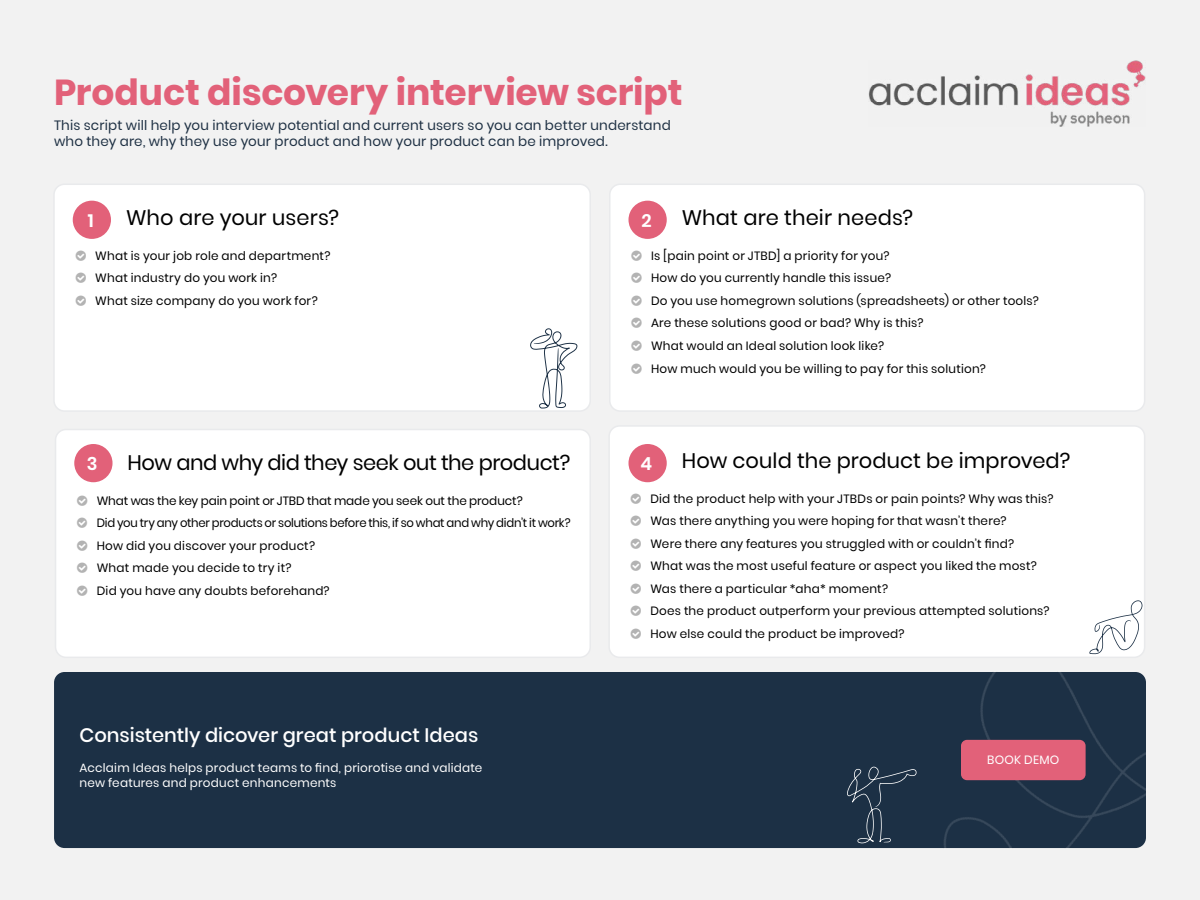
<style>
.page{position:relative;width:1200px;height:900px;background:#f2f2f2}
.page>*{position:absolute;margin:0;border:0;box-sizing:border-box;transform-origin:0 0}
.t1{font:700 36px "Poppins";letter-spacing:-.005em;color:#e26179}
.t2{font:21px "Poppins";color:#000}
.t3{font:21px "Poppins";letter-spacing:-.02em;color:#000}
.t4{font:500 19.5px "Poppins";color:#fff}
.t5{font:600 18px "Poppins";color:#fff}
.t6{font:13.5px/16.2px "Poppins";letter-spacing:.015em;color:#1f3144}
.t7{font:12px "Poppins";letter-spacing:.02em;color:#000}
.t8{font:12px/15px "Poppins";letter-spacing:.02em;color:#fff}
.t9{font:12px "Poppins";letter-spacing:-.02em;color:#000}
.t10{font:12px "Poppins";letter-spacing:-.005em;color:#000}
.s1{color:#b3b3b3}
</style>
<div class="page">
<img style="left:868px;top:61px;width:278px;height:65px">
<div style="left:610px;top:184px;width:535px;height:227px;background:#fff;border-radius:10px"></div>
<div style="left:609px;top:184px;width:536px;height:228px;border:2px solid #e9eaec;border-radius:10px"></div>
<div style="left:609px;top:426px;width:536px;height:231px;background:#fff;border-radius:10px"></div>
<div style="left:608px;top:425px;width:537px;height:233px;border:2px solid #e9eaec;border-radius:10px"></div>
<div style="left:56px;top:430px;width:534px;height:227px;background:#fff;border-radius:10px"></div>
<div style="left:55px;top:429px;width:536px;height:229px;border:2px solid #e9eaec;border-radius:10px"></div>
<div style="left:54px;top:184px;width:536px;height:227px;background:#fff;border-radius:10px"></div>
<div style="left:53px;top:184px;width:538px;height:228px;border:2px solid #e9eaec;border-radius:10px"></div>
<div style="left:73px;top:201px;width:38px;height:38px;background:#e26179;border-radius:50%"></div>
<div style="left:74px;top:444px;width:39px;height:38px;background:#e26179;border-radius:50%"></div>
<div style="left:628px;top:444px;width:39px;height:38px;background:#e26179;border-radius:50%"></div>
<div style="left:628px;top:201px;width:39px;height:38px;background:#e26179;border-radius:50%"></div>
<div style="left:54px;top:672px;width:1092px;height:176px;background:#1c3045;border-radius:10px"></div>
<img style="left:860px;top:672px;width:286px;height:176px">
<div style="left:961px;top:740px;width:125px;height:40px;background:#e26179;border-radius:6px"></div>
<svg style="left:530px;top:328px;width:47px;height:81px"></svg>
<svg style="left:847px;top:767px;width:70px;height:76px"></svg>
<svg style="left:1089px;top:600px;width:54px;height:54px"></svg>
<h1 class="t1" style="left:54px;top:71px;width:630px">Product discovery interview script</h1>
<p class="t6" style="left:54px;top:117px;width:618px">This script will help you interview potential and current users so you can better understand who they are, why they use your product and how your product can be improved.</p>
<h2 class="t2" style="left:126px;top:206px;width:215px">Who are your users?</h2>
<p class="t7" style="left:76px;top:248px;width:256px"><span class="s1">□</span> What is your job role and department?</p>
<p class="t7" style="left:76px;top:271px;width:203px"><span class="s1">□</span> What industry do you work in?</p>
<p class="t7" style="left:76px;top:293px;width:244px"><span class="s1">□</span> What size company do you work for?</p>
<h3 class="t5" style="left:88px;top:210px;width:7px">1</h3>
<h2 class="t2" style="left:682px;top:206px;width:233px">What are their needs?</h2>
<p class="t7" style="left:632px;top:248px;width:260px"><span class="s1">□</span> Is [pain point or JTBD] a priority for you?</p>
<p class="t7" style="left:632px;top:271px;width:261px"><span class="s1">□</span> How do you currently handle this issue?</p>
<p class="t7" style="left:632px;top:293px;width:409px"><span class="s1">□</span> Do you use homegrown solutions (spreadsheets) or other tools?</p>
<p class="t7" style="left:632px;top:316px;width:293px"><span class="s1">□</span> Are these solutions good or bad? Why is this?</p>
<p class="t7" style="left:632px;top:338px;width:254px"><span class="s1">□</span> What would an Ideal solution look like?</p>
<p class="t7" style="left:632px;top:362px;width:356px"><span class="s1">□</span> How much would you be willing to pay for this solution?</p>
<h3 class="t5" style="left:641px;top:210px;width:12px">2</h3>
<h2 class="t2" style="left:682px;top:449px;width:390px">How could the product be improved?</h2>
<p class="t7" style="left:631px;top:492px;width:424px"><span class="s1">□</span> Did the product help with your JTBDs or pain points? Why was this?</p>
<p class="t7" style="left:631px;top:514px;width:377px"><span class="s1">□</span> Was there anything you were hoping for that wasn’t there?</p>
<p class="t7" style="left:631px;top:537px;width:385px"><span class="s1">□</span> Were there any features you struggled with or couldn’t find?</p>
<p class="t7" style="left:631px;top:559px;width:408px"><span class="s1">□</span> What was the most useful feature or aspect you liked the most?</p>
<p class="t7" style="left:631px;top:582px;width:259px"><span class="s1">□</span> Was there a particular *aha* moment?</p>
<p class="t7" style="left:631px;top:604px;width:420px"><span class="s1">□</span> Does the product outperform your previous attempted solutions?</p>
<p class="t7" style="left:631px;top:627px;width:275px"><span class="s1">□</span> How else could the product be improved?</p>
<h2 class="t3" style="left:128px;top:451px;width:444px">How and why did they seek out the product?</h2>
<p class="t10" style="left:77px;top:494px;width:447px"><span class="s1">□</span> What was the key pain point or JTBD that made you seek out the product?</p>
<p class="t9" style="left:77px;top:516px;width:495px"><span class="s1">□</span> Did you try any other products or solutions before this, if so what and why didn’t it work?</p>
<p class="t7" style="left:77px;top:539px;width:239px"><span class="s1">□</span> How did you discover your product?</p>
<p class="t7" style="left:77px;top:561px;width:216px"><span class="s1">□</span> What made you decide to try it?</p>
<p class="t7" style="left:77px;top:584px;width:254px"><span class="s1">□</span> Did you have any doubts beforehand?</p>
<h3 class="t5" style="left:87px;top:454px;width:12px">3</h3>
<h3 class="t5" style="left:641px;top:454px;width:13px">4</h3>
<h3 class="t4" style="left:80px;top:724px;width:400px">Consistently dicover great product Ideas</h3>
<p class="t8" style="left:80px;top:760px;width:404px">Acclaim Ideas helps product teams to find, priorotise and validate new features and product enhancements</p>
<p class="t8" style="left:987px;top:753px;width:74px">BOOK DEMO</p>
</div>
